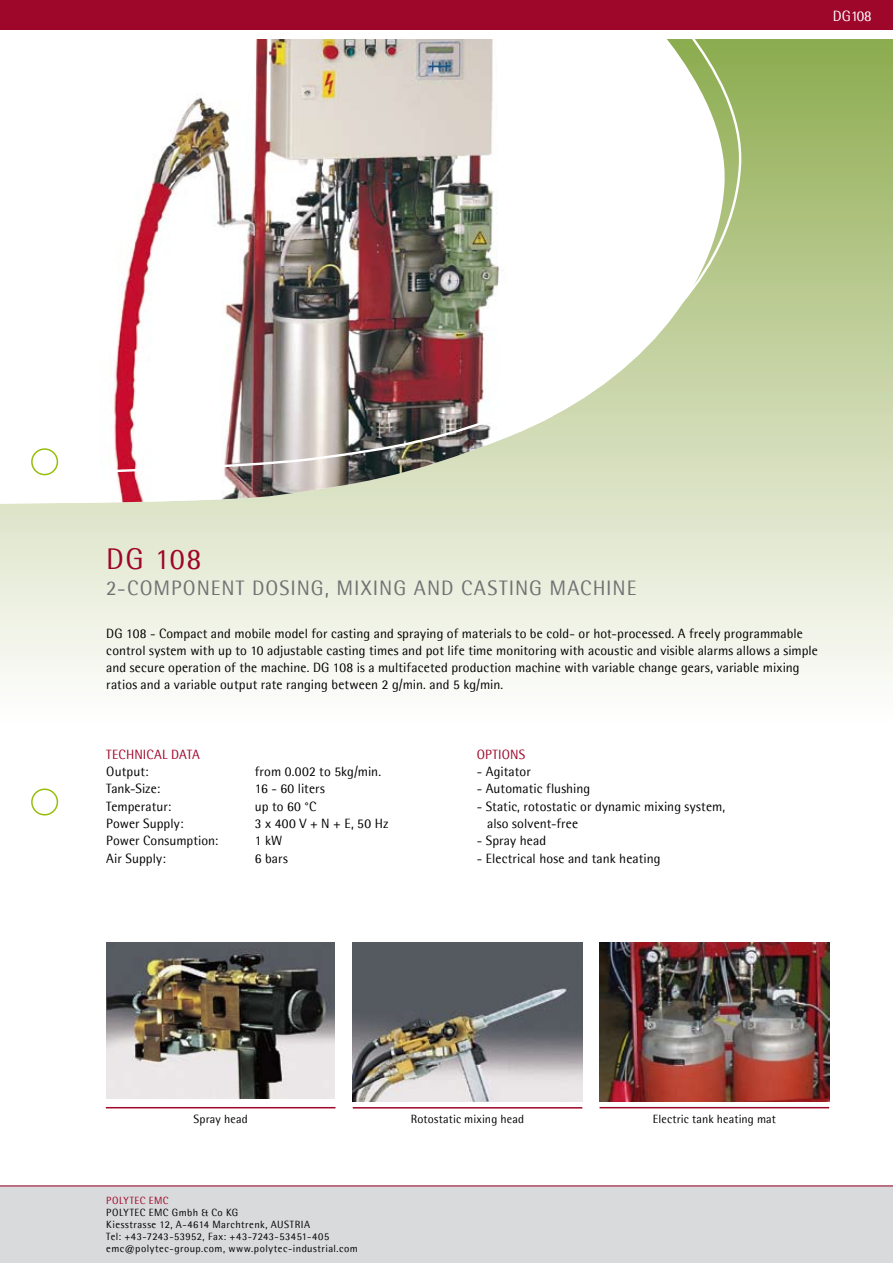
<style>
.page{position:relative;width:893px;height:1263px;background:#fff}
.page>*{position:absolute;margin:0;border:0;box-sizing:border-box;transform-origin:0 0}
.t1{font:30px "Agfa Rotis Semisans";color:#9e062a}
.t2{font:21px "Agfa Rotis Semisans";letter-spacing:.045em;color:#707173}
.t3{font:15px "Agfa Rotis Semisans";color:#fff}
.t4{font:13.5px/17.2px "Agfa Rotis Semisans";letter-spacing:.005em;color:#000}
.t5{font:13.5px "Agfa Rotis Semisans";letter-spacing:.01em;color:#9e062a}
.t6{font:12px "Agfa Rotis Semisans";letter-spacing:.01em;color:#000}
.t7{font:10.5px/12px "Agfa Rotis Semisans";letter-spacing:.045em;color:#000}
.t8{font:10.5px "Agfa Rotis Semisans";letter-spacing:.045em;color:#9e062a}
</style>
<div class="page">
<div style="left:0;top:1185px;width:893px;height:78px;background:#d9dadb"></div>
<div style="left:0;top:0;width:893px;height:768px;background:linear-gradient(to bottom,#89a848,#fff)"></div>
<img style="left:67px;top:477px;width:486px;height:26px">
<img style="left:0;top:38px;width:746px;height:439px">
<div style="left:0;top:0;width:893px;height:38px;background:#fff"></div>
<div style="left:0;top:0;width:893px;height:30px;background:#9e062a"></div>
<hr style="left:106px;top:1107px;width:229px;height:1px;background:#9e062a">
<hr style="left:353px;top:1107px;width:229px;height:1px;background:#9e062a">
<hr style="left:600px;top:1107px;width:229px;height:1px;background:#9e062a">
<img style="left:600px;top:943px;width:229px;height:158px">
<img style="left:106px;top:943px;width:228px;height:155px">
<img style="left:353px;top:943px;width:229px;height:158px">
<div style="left:31px;top:448px;width:27px;height:27px;border:2px solid #97be0d;border-radius:50%"></div>
<div style="left:31px;top:788px;width:27px;height:27px;border:2px solid #97be0d;border-radius:50%"></div>
<p class="t3" style="left:833px;top:7px;width:40px">DG108</p>
<h1 class="t1" style="left:106px;top:541px;width:97px">DG 108</h1>
<h2 class="t2" style="left:106px;top:575px;width:36px">2-compo</h2>
<h2 class="t2" style="left:197px;top:575px;width:67px">nent dosi</h2>
<h2 class="t2" style="left:297px;top:575px;width:176px">ng, mixing and casti</h2>
<h2 class="t2" style="left:515px;top:575px;width:49px">ng mac</h2>
<h2 class="t2" style="left:593px;top:575px;width:43px">hine</h2>
<p class="t4" style="left:106px;top:624px;width:713px">DG 108 - Compact and mobile model for casting and spraying of materials to be cold- or hot-processed. A freely programmable control system with up to 10 adjustable casting times and pot life time monitoring with acoustic and visible alarms allows a simple and secure operation of the machine. DG 108 is a multifaceted production machine with variable change gears, variable mixing ratios and a variable output rate ranging between 2 g/min. and 5 kg/min.</p>
<p class="t5" style="left:106px;top:746px;width:95px">TECHN ICAL DATA</p>
<p class="t4" style="left:106px;top:763px;width:44px">Output:</p>
<p class="t4" style="left:255px;top:763px;width:128px">from 0.002 to 5kg/min.</p>
<p class="t4" style="left:106px;top:780px;width:55px">Tank-Size:</p>
<p class="t4" style="left:255px;top:780px;width:72px">16 - 60 liters</p>
<p class="t4" style="left:106px;top:797px;width:67px">Temperatur:</p>
<p class="t4" style="left:255px;top:797px;width:63px">up to 60 °C</p>
<p class="t4" style="left:106px;top:815px;width:79px">Power Supply:</p>
<p class="t4" style="left:255px;top:815px;width:135px">3 x 400 V + N + E, 50 Hz</p>
<p class="t4" style="left:106px;top:832px;width:114px">Power Consumption:</p>
<p class="t4" style="left:255px;top:832px;width:29px">1 kW</p>
<p class="t4" style="left:106px;top:849px;width:61px">Air Supply:</p>
<p class="t4" style="left:255px;top:849px;width:35px">6 bars</p>
<p class="t5" style="left:477px;top:746px;width:50px">OPTIONS</p>
<p class="t4" style="left:477px;top:763px;width:56px">- Agitator</p>
<p class="t4" style="left:477px;top:780px;width:115px">- Automatic flushing</p>
<p class="t4" style="left:487px;top:797px;width:239px;text-indent:-11px">- Static, rotostatic or dynamic mixing system, also solvent-free</p>
<p class="t4" style="left:477px;top:832px;width:71px">- Spray head</p>
<p class="t4" style="left:477px;top:849px;width:185px">- Electrical hose and tank heating</p>
<p class="t6" style="left:194px;top:1111px;width:56px">Spray head</p>
<p class="t6" style="left:411px;top:1112px;width:115px">Rotostatic mixing head</p>
<p class="t6" style="left:653px;top:1111px;width:125px">Electric tank heating mat</p>
<p class="t8" style="left:106px;top:1194px;width:64px">POLYTEC EMC</p>
<p class="t7" style="left:106px;top:1206px;width:253px">POLYTEC EMC Gmbh &amp; Co KG<br>Kiesstrasse 12, A-4614 Marchtrenk, AUSTRIA<br>Tel: +43-7243-53952, Fax: +43-7243-53451-405 emc@polytec-group.com, www.polytec-industrial.com</p>
</div>
